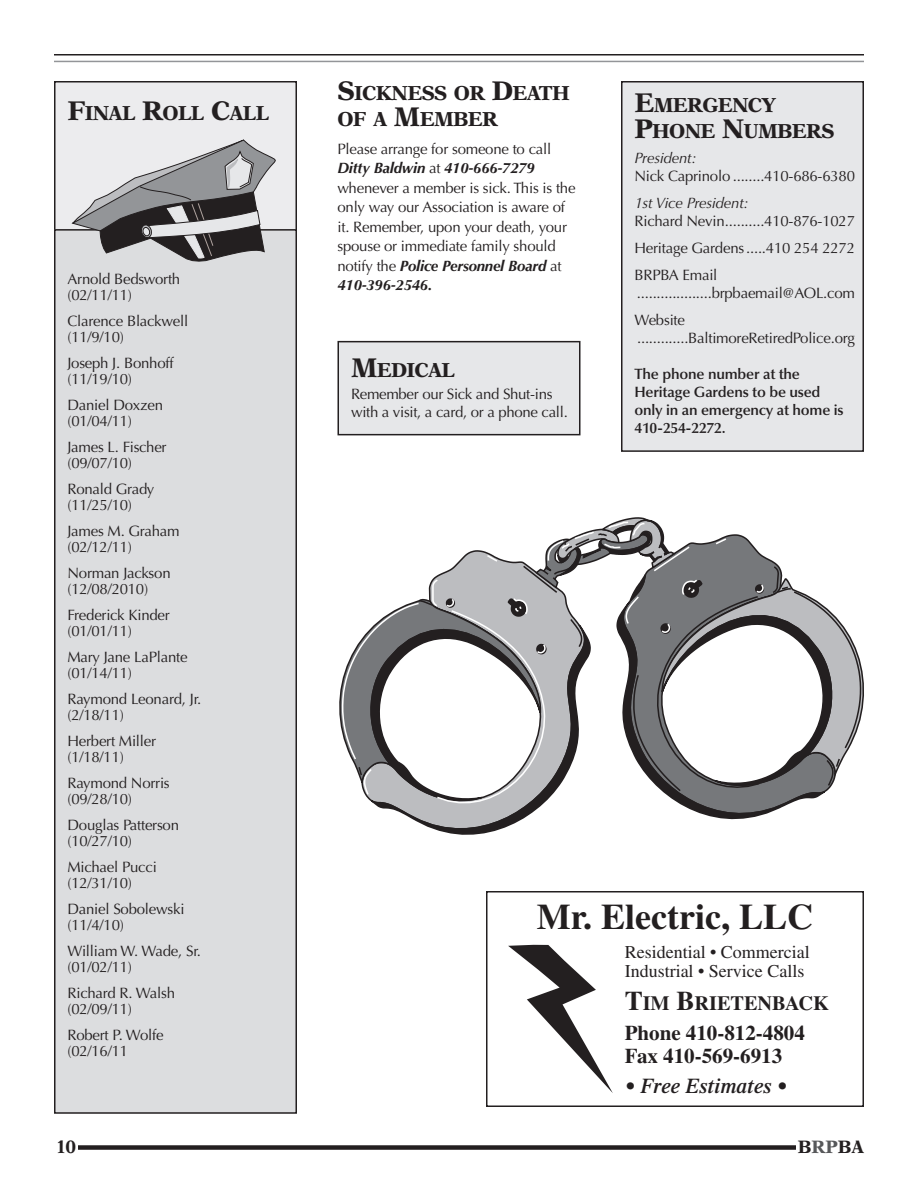
<style>
.page{position:relative;width:918px;height:1188px;background:#fff}
.page>*{position:absolute;margin:0;border:0;box-sizing:border-box;transform-origin:0 0}
.t1{font:700 36px "Times";color:#231f20}
.t2{font:700 21px/22.5px "Times";color:#231f20}
.t3{font:italic 600 21px "Times";color:#231f20}
.t4{font:700 20.25px/25.5px "New Aster";letter-spacing:-.035em;color:#231f20}
.t5{font:700 20.25px "Times";color:#231f20}
.t6{font:18px/19.5px "Times";color:#231f20}
.t7{font:700 18px "New Aster";color:#231f20}
.t8{font:15px/16.5px "Optima";letter-spacing:-.015em;color:#231f20}
.t9{font:600 15px/18px "Optima";letter-spacing:-.015em;color:#231f20}
.t10{font:italic 15px "Optima";letter-spacing:-.015em;color:#231f20}
.s1{font-size:27px}
.s2{font-weight:700;font-style:italic}
.s3{color:#57585a}
</style>
<div class="page">
<div style="left:54px;top:1145px;width:810px;height:5px;background:#231f20"></div>
<div style="left:54px;top:1139px;width:24px;height:20px;background:#fff"></div>
<div style="left:796px;top:1139px;width:68px;height:20px;background:#fff"></div>
<div style="left:486px;top:891px;width:378px;height:216px;border:2px solid #231f20"></div>
<svg style="left:508px;top:945px;width:105px;height:148px"></svg>
<hr style="left:54px;top:54px;width:810px;height:2px;background:#231f20">
<hr style="left:54px;top:61px;width:810px;height:1px;background:#939598">
<div style="left:55px;top:82px;width:241px;height:241px;background:#ececee"></div>
<div style="left:54px;top:81px;width:243px;height:243px;border:2px solid #231f20"></div>
<div style="left:55px;top:230px;width:241px;height:883px;background:#dcdddf"></div>
<div style="left:54px;top:229px;width:243px;height:885px;border:2px solid #231f20"></div>
<svg style="left:71px;top:139px;width:205px;height:123px"></svg>
<div style="left:338px;top:342px;width:242px;height:93px;background:#e6e7e9"></div>
<div style="left:338px;top:341px;width:242px;height:94px;border:2px solid #231f20"></div>
<div style="left:622px;top:82px;width:241px;height:369px;background:#e6e7e9"></div>
<div style="left:621px;top:81px;width:243px;height:371px;border:2px solid #231f20"></div>
<svg style="left:374px;top:804px;width:235px;height:132px"></svg>
<svg style="left:593px;top:804px;width:196px;height:70px"></svg>
<svg style="left:339px;top:517px;width:525px;height:287px"></svg>
<h3 class="t4" style="left:68px;top:102px;width:203px"><span class="s1">F</span>INAL <span class="s1">R</span>OLL <span class="s1">C</span>ALL</h3>
<p class="t8" style="left:68px;top:272px;width:114px">Arnold Bedsworth (02/11/11)</p>
<p class="t8" style="left:68px;top:314px;width:122px">Clarence Blackwell (11/9/10)</p>
<p class="t8" style="left:68px;top:356px;width:108px">Joseph J. Bonhoff (11/19/10)</p>
<p class="t8" style="left:68px;top:398px;width:97px">Daniel Doxzen (01/04/11)</p>
<p class="t8" style="left:68px;top:440px;width:101px">James L. Fischer (09/07/10)</p>
<p class="t8" style="left:68px;top:482px;width:88px">Ronald Grady (11/25/10)</p>
<p class="t8" style="left:68px;top:524px;width:114px">James M. Graham (02/12/11)</p>
<p class="t8" style="left:68px;top:566px;width:105px">Norman Jackson (12/08/2010)</p>
<p class="t8" style="left:68px;top:608px;width:104px">Frederick Kinder (01/01/11)</p>
<p class="t8" style="left:68px;top:650px;width:122px">Mary Jane LaPlante (01/14/11)</p>
<p class="t8" style="left:68px;top:692px;width:135px">Raymond Leonard, Jr. (2/18/11)</p>
<p class="t8" style="left:68px;top:734px;width:90px">Herbert Miller (1/18/11)</p>
<p class="t8" style="left:68px;top:776px;width:104px">Raymond Norris (09/28/10)</p>
<p class="t8" style="left:68px;top:818px;width:113px">Douglas Patterson (10/27/10)</p>
<p class="t8" style="left:68px;top:860px;width:91px">Michael Pucci (12/31/10)</p>
<p class="t8" style="left:68px;top:902px;width:119px">Daniel Sobolewski (11/4/10)</p>
<p class="t8" style="left:68px;top:944px;width:135px">William W. Wade, Sr. (01/02/11)</p>
<p class="t8" style="left:68px;top:986px;width:109px">Richard R. Walsh (02/09/11)</p>
<p class="t8" style="left:68px;top:1028px;width:98px">Robert P. Wolfe (02/16/11</p>
<h3 class="t4" style="left:338px;top:82px;width:234px"><span class="s1">S</span>ICKNESS OR <span class="s1">D</span>EATH<br>OF A <span class="s1">M</span>EMBER</h3>
<p class="t8" style="left:338px;top:140px;width:240px;line-height:19.5px">Please arrange for someone to call<br><span class="s2">Ditty Baldwin</span> at <span class="s2">410-666-7279 </span>whenever a member is sick. This is the only way our Association is aware of it. Remember, upon your death, your spouse or immediate family should notify the <span class="s2">Police Personnel Board</span> at<br><span class="s2">410-396-2546.</span></p>
<h3 class="t4" style="left:351px;top:359px;width:106px"><span class="s1">M</span>EDICAL</h3>
<p class="t8" style="left:351px;top:387px;width:218px;line-height:18px">Remember our Sick and Shut-ins with a visit, a card, or a phone call.</p>
<h3 class="t4" style="left:634px;top:94px;width:202px"><span class="s1">E</span>MERGENCY<br><span class="s1">P</span>HONE <span class="s1">N</span>UMBERS</h3>
<p class="t10" style="left:634px;top:152px;width:63px">President:</p>
<p class="t8" style="left:634px;top:169px;width:222px">Nick Caprinolo ........410-686-6380</p>
<p class="t10" style="left:634px;top:197px;width:116px">1st Vice President:</p>
<p class="t8" style="left:634px;top:209px;width:222px;line-height:27px;text-align:justify">Richard Nevin..........410-876-1027<br>Heritage Gardens.....410 254 2272<br>BRPBA Email</p>
<p class="t8" style="left:634px;top:281px;width:222px;line-height:27px">...................brpbaemail@AOL.com<br>Website</p>
<p class="t8" style="left:637px;top:331px;width:219px">.............BaltimoreRetiredPolice.org</p>
<p class="t9" style="left:634px;top:366px;width:211px">The phone number at the<br>Heritage Gardens to be used only in an emergency at home is<br>410-254-2272.</p>
<h1 class="t1" style="left:537px;top:904px;width:278px">Mr. Electric, LLC</h1>
<p class="t6" style="left:625px;top:943px;width:187px">Residential • Commercial<br>Industrial • Service Calls</p>
<h3 class="t5" style="left:625px;top:996px;width:206px"><span class="s1">T</span>IM <span class="s1">B</span>RIETENBACK</h3>
<h2 class="t2" style="left:625px;top:1024px;width:182px">Phone 410-812-4804<br>Fax 410-569-6913</h2>
<h2 class="t3" style="left:625px;top:1078px;width:164px">• Free Estimates •</h2>
<p class="t7" style="left:56px;top:1139px;width:22px">10</p>
<p class="t7" style="left:798px;top:1139px;width:68px">B<span class="s3">RP</span>BA</p>
</div>
